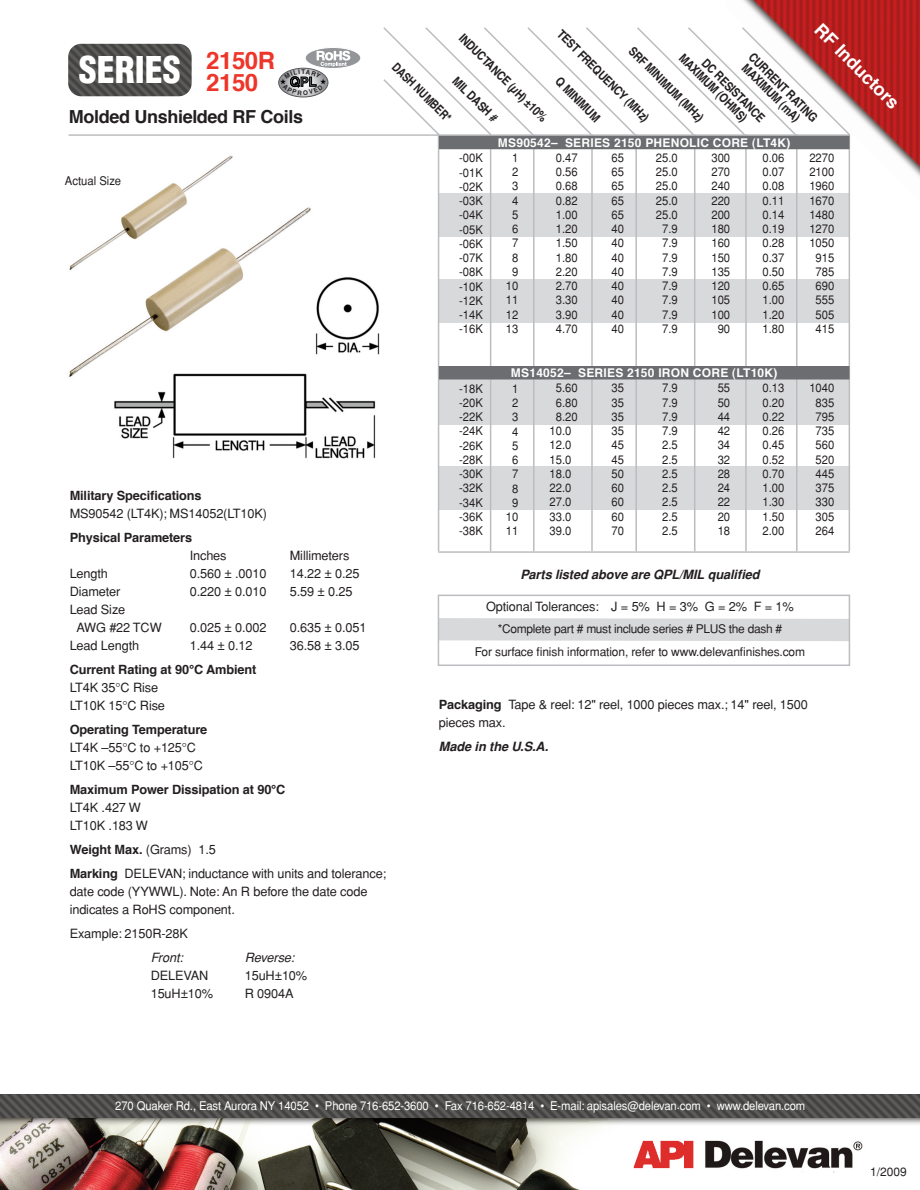
<style>
.page{position:relative;width:920px;height:1190px;background:#fff}
.page>*{position:absolute;margin:0;border:0;box-sizing:border-box;transform-origin:0 0}
.t1{font:900 condensed 36px "Helvetica";color:#fff}
.t2{font:700 24px "Helvetica";color:#ee3529}
.t3{font:700 18px "Helvetica";letter-spacing:-.02em;color:#231f20}
.t4{font:700 18px "Helvetica";color:#fff}
.t5{font:12.75px/18px "Helvetica";letter-spacing:-.01em;color:#231f20}
.t6{font:700 12.75px "Helvetica";letter-spacing:-.01em;color:#231f20}
.t7{font:italic 700 12.75px "Helvetica";letter-spacing:-.005em;color:#231f20}
.t8{font:italic 12.75px "Helvetica";letter-spacing:-.005em;color:#231f20}
.t9{font:700 12.3px/12.3px "Helvetica";color:#231f20;scale:.85 1}
.t10{font:700 12.3px "Helvetica";color:#231f20;scale:.8 1}
.t11{font:12px/14.2px "Helvetica";color:#231f20;text-align:justify;scale:.94 1}
.t12{font:12px "Helvetica";letter-spacing:-.01em;color:#fff;scale:.94 1}
.t13{font:12px/22.5px "Helvetica";color:#231f20;text-align:center}
.t14{font:700 12px "Helvetica";letter-spacing:.02em;color:#fff}
.s1{font-weight:700}
</style>
<div class="page">
<img style="left:69px;top:155px;width:311px;height:304px">
<img style="left:726px;top:0;width:194px;height:194px">
<div style="left:439px;top:194px;width:410px;height:43px;background:#d8d9db"></div>
<div style="left:439px;top:279px;width:410px;height:43px;background:#d8d9db"></div>
<div style="left:438px;top:376px;width:411px;height:48px;background:#d8d9db"></div>
<div style="left:438px;top:467px;width:411px;height:43px;background:#d8d9db"></div>
<img style="left:68px;top:44px;width:124px;height:52px;border-radius:13px">
<svg style="left:305px;top:48px;width:56px;height:20px"></svg>
<div style="left:305px;top:47px;width:56px;height:22px;border:1px solid #fff;border-radius:50%"></div>
<img style="left:0;top:1094px;width:920px;height:96px">
<hr style="left:490px;top:134px;width:1px;height:417px;background:#bcbdc0">
<hr style="left:533px;top:134px;width:1px;height:417px;background:#bcbdc0">
<hr style="left:591px;top:134px;width:1px;height:417px;background:#bcbdc0">
<hr style="left:635px;top:134px;width:2px;height:417px;background:#bcbdc0">
<hr style="left:694px;top:134px;width:1px;height:417px;background:#bcbdc0">
<hr style="left:745px;top:134px;width:1px;height:417px;background:#bcbdc0">
<hr style="left:796px;top:134px;width:1px;height:417px;background:#bcbdc0">
<hr style="left:848px;top:134px;width:2px;height:417px;background:#bcbdc0">
<hr style="left:438px;top:134px;width:1px;height:417px;background:#bcbdc0">
<hr style="left:69px;top:134px;width:780px;height:2px;background:#bcbdc0">
<svg style="left:382px;top:26px;width:469px;height:111px"></svg>
<hr style="left:438px;top:551px;width:411px;height:2px;background:#bcbdc0">
<div style="left:439px;top:136px;width:410px;height:13px;background:#6c6d70"></div>
<div style="left:439px;top:366px;width:410px;height:13px;background:#6c6d70"></div>
<div style="left:440px;top:618px;width:407px;height:23px;background:#d8d9db"></div>
<div style="left:437px;top:595px;width:413px;height:71px;border:2px solid #bcbdc0"></div>
<div style="left:278px;top:68px;width:50px;height:29px;border:1px solid #57585a;border-radius:50%"></div>
<svg style="left:280px;top:51px;width:70px;height:44px"></svg>
<h1 class="t1" style="left:79px;top:50px;width:198px">SERIES <sup>2150R</sup></h1>
<h2 class="t2" style="left:206px;top:73px;width:53px">2150</h2>
<h3 class="t3" style="left:69px;top:109px;width:236px">Molded Unshielded RF Coils</h3>
<p class="t11" style="left:65px;top:174px;width:61px">Actual Size</p>
<h3 class="t4" style="left:823px;top:21px;width:112px;rotate:45deg">RF Inductors</h3>
<p class="t9" style="left:563px;top:28px;width:148px;rotate:45deg">TEST FREQUENCY (MHz)</p>
<p class="t9" style="left:464px;top:32px;width:142px;rotate:45deg">INDUCTANCE (µH) ±10%</p>
<p class="t9" style="left:634px;top:45px;width:120px;rotate:45deg">SRF MINIMUM (MHz)</p>
<p class="t9" style="left:754px;top:51px;width:110px;rotate:45deg">CURRENT RATING<br>MAXIMUM (mA)</p>
<p class="t9" style="left:693px;top:43px;width:123px;text-indent:20px;rotate:45deg">DC RESISTANCE<br>MAXIMUM (OHMS)</p>
<p class="t10" style="left:398px;top:61px;width:99px;rotate:45deg">DASH NUMBER*</p>
<p class="t9" style="left:458px;top:75px;width:70px;rotate:45deg">MIL DASH #</p>
<p class="t9" style="left:561px;top:76px;width:69px;rotate:45deg">Q MINIMUM</p>
<p class="t11" style="left:459px;top:151px;width:27px">-00K -01K -02K -03K -04K -05K -06K -07K -08K -10K -12K -14K -16K</p>
<p class="t14" style="left:498px;top:138px;width:294px">MS90542– SERIES 2150 PHENOLIC CORE (LT4K)</p>
<p class="t11" style="left:506px;top:151px;width:15px;text-align:center">1<br>2<br>3<br>4<br>5<br>6<br>7<br>8<br>9<br>10<br>11<br>12<br>13</p>
<p class="t11" style="left:556px;top:151px;width:25px">0.47<br>0.56<br>0.68<br>0.82<br>1.00<br>1.20<br>1.50<br>1.80<br>2.20<br>2.70<br>3.30<br>3.90<br>4.70</p>
<p class="t11" style="left:611px;top:151px;width:15px">65<br>65<br>65<br>65<br>65<br>40<br>40<br>40<br>40<br>40<br>40<br>40<br>40</p>
<p class="t11" style="left:655px;top:151px;width:25px;text-align:center">25.0<br>25.0<br>25.0<br>25.0<br>25.0<br>7.9<br>7.9<br>7.9<br>7.9<br>7.9<br>7.9<br>7.9<br>7.9</p>
<p class="t11" style="left:711px;top:151px;width:21px;text-align:center">300<br>270<br>240<br>220<br>200<br>180<br>160<br>150<br>135<br>120<br>105<br>100<br>90</p>
<p class="t11" style="left:762px;top:151px;width:25px">0.06<br>0.07<br>0.08<br>0.11<br>0.14<br>0.19<br>0.28<br>0.37<br>0.50<br>0.65<br>1.00<br>1.20<br>1.80</p>
<p class="t14" style="left:511px;top:368px;width:268px">MS14052– SERIES 2150 IRON CORE (LT10K)</p>
<p class="t11" style="left:809px;top:151px;width:28px;text-align:center">2270<br>2100<br>1960<br>1670<br>1480<br>1270<br>1050<br>915<br>785<br>690<br>555<br>505<br>415</p>
<p class="t6" style="left:70px;top:490px;width:133px">Military Specifications</p>
<p class="t5" style="left:70px;top:504px;width:199px">MS90542 (LT4K); MS14052(LT10K)</p>
<p class="t6" style="left:70px;top:532px;width:124px">Physical Parameters</p>
<p class="t5" style="left:190px;top:546px;width:38px">Inches</p>
<p class="t5" style="left:290px;top:546px;width:61px">Millimeters</p>
<p class="t5" style="left:70px;top:564px;width:40px">Length</p>
<p class="t5" style="left:190px;top:564px;width:78px">0.560 ± .0010</p>
<p class="t5" style="left:290px;top:564px;width:71px">14.22 ± 0.25</p>
<p class="t5" style="left:70px;top:582px;width:52px">Diameter</p>
<p class="t5" style="left:190px;top:582px;width:78px">0.220 ± 0.010</p>
<p class="t5" style="left:290px;top:582px;width:64px">5.59 ± 0.25</p>
<p class="t5" style="left:76px;top:600px;width:87px;text-indent:-7px">Lead Size<br>AWG #22 TCW</p>
<p class="t5" style="left:190px;top:618px;width:78px">0.025 ± 0.002</p>
<p class="t5" style="left:290px;top:618px;width:78px">0.635 ± 0.051</p>
<p class="t5" style="left:70px;top:636px;width:71px">Lead Length</p>
<p class="t5" style="left:190px;top:636px;width:64px">1.44 ± 0.12</p>
<p class="t5" style="left:290px;top:636px;width:71px">36.58 ± 3.05</p>
<p class="t6" style="left:70px;top:664px;width:188px">Current Rating at 90°C Ambient</p>
<p class="t5" style="left:70px;top:678px;width:97px">LT4K 35°C Rise<br>LT10K 15°C Rise</p>
<p class="t6" style="left:70px;top:724px;width:139px">Operating Temperature</p>
<p class="t5" style="left:70px;top:738px;width:135px">LT4K –55°C to +125°C<br>LT10K –55°C to +105°C</p>
<p class="t6" style="left:70px;top:784px;width:217px">Maximum Power Dissipation at 90°C</p>
<p class="t5" style="left:70px;top:798px;width:80px">LT4K .427 W<br>LT10K .183 W</p>
<p class="t5" style="left:70px;top:837px;width:318px;line-height:24px"><span class="s1">Weight Max.</span> (Grams) 1.5<br><span class="s1">Marking</span> DELEVAN; inductance with units and tolerance;</p>
<p class="t5" style="left:70px;top:882px;width:299px">date code (YYWWL). Note: An R before the date code indicates a RoHS component.</p>
<p class="t5" style="left:70px;top:924px;width:120px">Example: 2150R-28K</p>
<p class="t8" style="left:151px;top:950px;width:34px">Front:</p>
<p class="t8" style="left:245px;top:950px;width:51px">Reverse:</p>
<p class="t5" style="left:151px;top:966px;width:59px">DELEVAN</p>
<p class="t5" style="left:245px;top:966px;width:64px">15uH±10%</p>
<p class="t5" style="left:151px;top:984px;width:64px">15uH±10%</p>
<p class="t5" style="left:245px;top:984px;width:50px">R 0904A</p>
<p class="t11" style="left:459px;top:381px;width:27px">-18K -20K -22K -24K -26K -28K -30K -32K -34K -36K -38K</p>
<p class="t11" style="left:506px;top:382px;width:15px;text-align:center">1<br>2<br>3<br>4<br>5<br>6<br>7<br>8<br>9<br>10<br>11</p>
<p class="t11" style="left:549px;top:381px;width:31px;text-align:center">5.60<br>6.80<br>8.20<br>10.0<br>12.0<br>15.0<br>18.0<br>22.0<br>27.0<br>33.0<br>39.0</p>
<p class="t11" style="left:611px;top:381px;width:15px">35<br>35<br>35<br>35<br>45<br>45<br>50<br>60<br>60<br>60<br>70</p>
<p class="t11" style="left:662px;top:381px;width:18px">7.9<br>7.9<br>7.9<br>7.9<br>2.5<br>2.5<br>2.5<br>2.5<br>2.5<br>2.5<br>2.5</p>
<p class="t11" style="left:717px;top:381px;width:15px">55<br>50<br>44<br>42<br>34<br>32<br>28<br>24<br>22<br>20<br>18</p>
<p class="t11" style="left:762px;top:381px;width:25px">0.13<br>0.20<br>0.22<br>0.26<br>0.45<br>0.52<br>0.70<br>1.00<br>1.30<br>1.50<br>2.00</p>
<p class="t7" style="left:520px;top:567px;width:241px">Parts listed above are QPL/MIL qualified</p>
<p class="t11" style="left:809px;top:381px;width:28px;text-align:center">1040<br>835<br>795<br>735<br>560<br>520<br>445<br>375<br>330<br>305<br>264</p>
<p class="t5" style="left:486px;top:597px;width:309px">Optional Tolerances: J = 5% H = 3% G = 2% F = 1%</p>
<p class="t13" style="left:475px;top:618px;width:332px">*Complete part # must include series # PLUS the dash #<br>For surface finish information, refer to www.delevanfinishes.com</p>
<p class="t5" style="left:439px;top:695px;width:370px"><span class="s1">Packaging</span> Tape &amp; reel: 12" reel, 1000 pieces max.; 14" reel, 1500 pieces max.</p>
<p class="t7" style="left:439px;top:739px;width:111px">Made in the U.S.A.</p>
<p class="t12" style="left:115px;top:1099px;width:735px">270 Quaker Rd., East Aurora NY 14052 • Phone 716-652-3600 • Fax 716-652-4814 • E-mail: apisales@delevan.com • www.delevan.com</p>
<p class="t13" style="left:870px;top:1160px;width:38px">1/2009</p>
</div>
